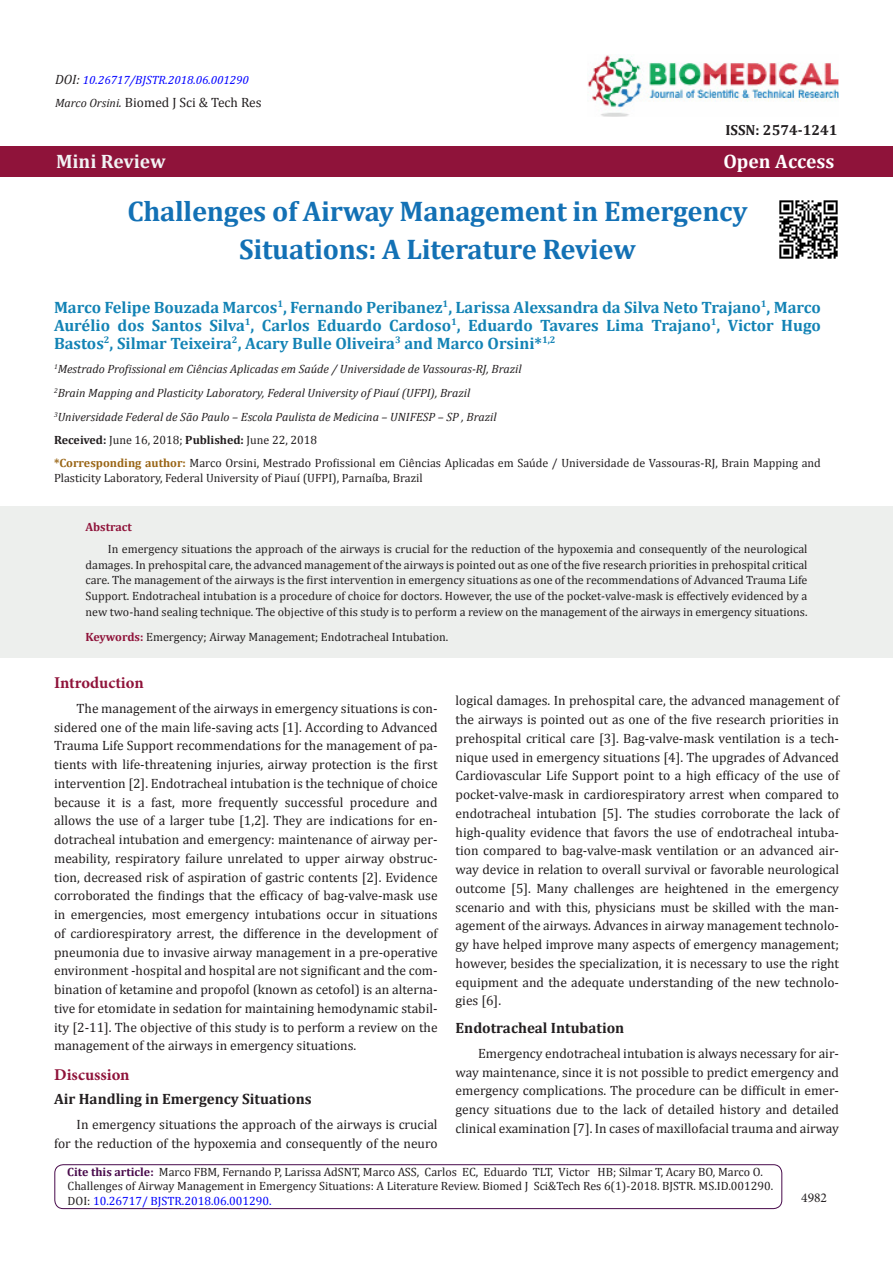
<style>
.page{position:relative;width:893px;height:1263px;background:#fff}
.page>*{position:absolute;margin:0;border:0;box-sizing:border-box;transform-origin:0 0}
.t1{font:700 28.5px/37.5px "Cambria";letter-spacing:-.01em;color:#1371b5;text-align:center}
.t2{font:700 19.5px "Cambria";color:#f2f3f4}
.t3{font:700 19.5px "Cambria";color:#fff}
.t4{font:700 16.5px/18px "Cambria";color:#1383b5;text-align:justify}
.t5{font:700 16.5px "Minion Pro";color:#8f133a}
.t6{font:700 15px "Cambria";color:#231f20}
.t7{font:700 14.7px "Cambria";color:#231f20}
.t8{font:13.5px/18.8px "Cambria";color:#231f20;text-align:justify}
.t9{font:13.5px "Minion Pro";color:#231f20}
.t10{font:12px/15.8px "Cambria";color:#231f20}
.t11{font:italic 12px "Cambria";color:#231f20}
.t12{font:12px "Cambria";color:#00f}
.t13{font:italic 12px "Cambria";color:#00f}
.t14{font:700 12px "Cambria";color:#8f133a}
.s1{font-size:13.5px;color:#231f20}
.s2{font-style:italic;font-size:12px}
.s3{font-style:italic}
.s4{font-weight:700}
.s5{font-weight:700;color:#996515}
.s6{font-weight:700;color:#8f133a}
.s7{font-weight:700;color:#480a4b}
.s8{color:#231f20}
</style>
<div class="page">
<div style="left:54px;top:1164px;width:728px;height:45px;border:1px solid #480a4b;border-radius:8px"></div>
<div style="left:0;top:146px;width:893px;height:31px;background:#8f133a"></div>
<img style="left:587px;top:55px;width:252px;height:62px">
<div style="left:0;top:506px;width:892px;height:152px;background:#edefed"></div>
<img style="left:779px;top:200px;width:59px;height:59px">
<p class="t13" style="left:55px;top:72px;width:195px"><span class="s1">DOI:</span> 10.26717/BJSTR.2018.06.001290</p>
<p class="t8" style="left:55px;top:93px;width:208px"><span class="s2">Marco Orsini</span><span class="s3">.</span> Biomed J Sci &amp; Tech Res</p>
<p class="t7" style="left:725px;top:119px;width:114px">ISSN: 2574-1241</p>
<p class="t2" style="left:56px;top:147px;width:111px">Mini Review</p>
<p class="t3" style="left:723px;top:147px;width:112px">Open Access</p>
<p class="t1" style="left:127px;top:192px;width:622px">Challenges of Airway Management in Emergency<br>Situations: A Literature Review</p>
<p class="t4" style="left:54px;top:297px;width:768px">Marco Felipe Bouzada Marcos<sup>1</sup>, Fernando Peribanez<sup>1</sup>, Larissa Alexsandra da Silva Neto Trajano<sup>1</sup>, Marco Aurélio dos Santos Silva<sup>1</sup>, Carlos Eduardo Cardoso<sup>1</sup>, Eduardo Tavares Lima Trajano<sup>1</sup>, Victor Hugo Bastos<sup>2</sup>, Silmar Teixeira<sup>2</sup>, Acary Bulle Oliveira<sup>3</sup> and Marco Orsini*<sup>1,2</sup></p>
<p class="t11" style="left:54px;top:360px;width:469px"><sup>1</sup>Mestrado Profissional em Ciências Aplicadas em Saúde / Universidade de Vassouras-RJ, Brazil</p>
<p class="t11" style="left:54px;top:384px;width:418px"><sup>2</sup>Brain Mapping and Plasticity Laboratory, Federal University of Piauí (UFPI), Brazil</p>
<p class="t11" style="left:54px;top:408px;width:444px"><sup>3</sup>Universidade Federal de São Paulo – Escola Paulista de Medicina – UNIFESP – SP , Brazil</p>
<p class="t10" style="left:54px;top:432px;width:265px"><span class="s4">Received:</span> June 16, 2018; <span class="s4">Published:</span> June 22, 2018</p>
<p class="t10" style="left:54px;top:456px;width:768px;line-height:14.4px"><span class="s5">*Corresponding author:</span> Marco Orsini, Mestrado Profissional em Ciências Aplicadas em Saúde / Universidade de Vassouras-RJ, Brain Mapping and<br>Plasticity Laboratory, Federal University of Piauí (UFPI), Parnaíba, Brazil</p>
<p class="t14" style="left:85px;top:519px;width:48px">Abstract</p>
<p class="t10" style="left:85px;top:541px;width:723px;text-align:justify;text-indent:23px">In emergency situations the approach of the airways is crucial for the reduction of the hypoxemia and consequently of the neurological damages. In prehospital care, the advanced management of the airways is pointed out as one of the five research priorities in prehospital critical care. The management of the airways is the first intervention in emergency situations as one of the recommendations of Advanced Trauma Life Support. Endotracheal intubation is a procedure of choice for doctors. However, the use of the pocket-valve-mask is effectively evidenced by a new two-hand sealing technique. The objective of this study is to perform a review on the management of the airways in emergency situations.</p>
<p class="t10" style="left:85px;top:629px;width:364px"><span class="s6">Keywords:</span> Emergency; Airway Management; Endotracheal Intubation.</p>
<p class="t5" style="left:54px;top:671px;width:91px">Introduction</p>
<p class="t8" style="left:54px;top:699px;width:385px;text-indent:22px">The management of the airways in emergency situations is con&shy;sidered one of the main life-saving acts [1]. According to Advanced Trauma Life Support recommendations for the management of pa&shy;tients with life-threatening injuries, airway protection is the first intervention [2]. Endotracheal intubation is the technique of choice because it is a fast, more frequently successful procedure and allows the use of a larger tube [1,2]. They are indications for en&shy;dotracheal intubation and emergency: maintenance of airway per&shy;meability, respiratory failure unrelated to upper airway obstruc&shy;tion, decreased risk of aspiration of gastric contents [2]. Evidence corroborated the findings that the efficacy of bag-valve-mask use in emergencies, most emergency intubations occur in situations of cardiorespiratory arrest, the difference in the development of pneumonia due to invasive airway management in a pre-operative environment -hospital and hospital are not significant and the com&shy;bination of ketamine and propofol (known as cetofol) is an alterna&shy;tive for etomidate in sedation for maintaining hemodynamic stabil&shy;ity [2-11]. The objective of this study is to perform a review on the management of the airways in emergency situations.</p>
<p class="t5" style="left:54px;top:1063px;width:77px">Discussion</p>
<p class="t6" style="left:54px;top:1089px;width:259px">Air Handling in Emergency Situations</p>
<p class="t8" style="left:54px;top:1115px;width:385px;text-align:right">In emergency situations the approach of the airways is crucial<br>for the reduction of the hypoxemia and consequently of the neuro</p>
<p class="t8" style="left:456px;top:691px;width:385px">logical damages. In prehospital care, the advanced management of the airways is pointed out as one of the five research priorities in prehospital critical care [3]. Bag-valve-mask ventilation is a tech&shy;nique used in emergency situations [4]. The upgrades of Advanced Cardiovascular Life Support point to a high efficacy of the use of pocket-valve-mask in cardiorespiratory arrest when compared to endotracheal intubation [5]. The studies corroborate the lack of high-quality evidence that favors the use of endotracheal intuba&shy;tion compared to bag-valve-mask ventilation or an advanced air&shy;way device in relation to overall survival or favorable neurological outcome [5]. Many challenges are heightened in the emergency scenario and with this, physicians must be skilled with the man&shy;agement of the airways. Advances in airway management technolo&shy;gy have helped improve many aspects of emergency management; however, besides the specialization, it is necessary to use the right equipment and the adequate understanding of the new technolo&shy;gies [6].</p>
<p class="t6" style="left:456px;top:1017px;width:170px">Endotracheal Intubation</p>
<p class="t8" style="left:456px;top:1044px;width:385px;text-indent:22px">Emergency endotracheal intubation is always necessary for air&shy;way maintenance, since it is not possible to predict emergency and emergency complications. The procedure can be difficult in emer&shy;gency situations due to the lack of detailed history and detailed clinical examination [7]. In cases of maxillofacial trauma and airway</p>
<p class="t10" style="left:67px;top:1164px;width:697px"><span class="s7">Cite this article:</span> Marco FBM, Fernando P, Larissa AdSNT, Marco ASS, Carlos EC, Eduardo TLT, Victor HB; Silmar T, Acary BO, Marco O.</p>
<p class="t10" style="left:68px;top:1178px;width:707px">Challenges of Airway Management in Emergency Situations: A Literature Review. Biomed J Sci&amp;Tech Res 6(1)-2018. BJSTR. MS.ID.001290.</p>
<p class="t12" style="left:68px;top:1193px;width:205px"><span class="s8">DOI:</span> 10.26717/ BJSTR.2018.06.001290.</p>
<p class="t9" style="left:801px;top:1189px;width:27px">4982</p>
</div>
